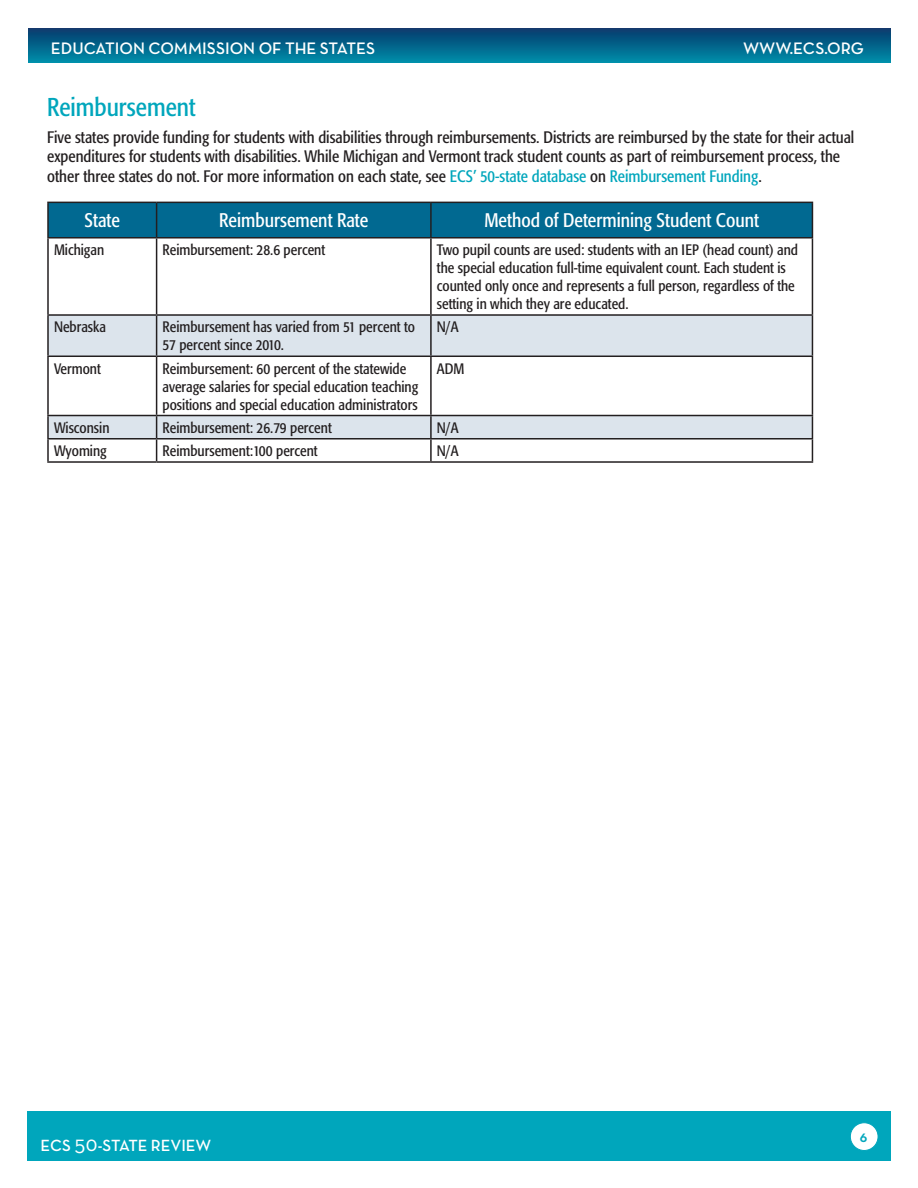
<style>
.page{position:relative;width:918px;height:1188px;background:#fff}
.page>*{position:absolute;margin:0;border:0;box-sizing:border-box;transform-origin:0 0}
.Heading_2{font:condensed 25.5px "Formata";color:#00a6bc}
.t1{font:condensed 19.5px "Formata";color:#fff}
.t2{font:16.95px "Neutra Text TF Demi SC Alt";color:#fff}
.t3{font:condensed 16.5px/19.8px "Formata";color:#231f20}
.t4{font:16.5px "Neutra Text TF Demi SC Alt";letter-spacing:-.005em;color:#fff}
.t5{font:16.5px "Neutra Text TF Demi SC Alt";color:#00a6bc}
.t6{font:condensed 15px/18px "Formata";color:#231f20}
.s1{color:#00a6bc}
.s2{font-family:"Neutra Text TF";font-size:22.5px}
</style>
<div class="page">
<div style="left:27px;top:1112px;width:864px;height:49px;background:#00a6bc"></div>
<div style="left:850px;top:1123px;width:28px;height:27px;background:#fff;border-radius:50%"></div>
<div style="left:850px;top:1122px;width:28px;height:29px;border:1px solid #00a6bc;border-radius:50%"></div>
<div style="left:28px;top:29px;width:863px;height:34px;background:linear-gradient(to bottom,#073b6d,#008ca9)"></div>
<div style="left:49px;top:203px;width:763px;height:34px;background:#016991"></div>
<svg style="left:49px;top:316px;width:763px;height:122px;fill:#dce4ec"></svg>
<hr style="left:47px;top:239px;width:2px;height:75px;background:#231f20">
<hr style="left:156px;top:239px;width:1px;height:75px;background:#231f20">
<hr style="left:430px;top:239px;width:2px;height:75px;background:#231f20">
<hr style="left:812px;top:239px;width:1px;height:75px;background:#231f20">
<hr style="left:47px;top:357px;width:2px;height:58px;background:#231f20">
<hr style="left:156px;top:357px;width:1px;height:58px;background:#231f20">
<hr style="left:430px;top:357px;width:2px;height:58px;background:#231f20">
<hr style="left:812px;top:357px;width:1px;height:58px;background:#231f20">
<hr style="left:47px;top:440px;width:2px;height:21px;background:#231f20">
<hr style="left:430px;top:440px;width:2px;height:21px;background:#231f20">
<hr style="left:47px;top:461px;width:110px;height:2px;background:#231f20">
<hr style="left:157px;top:461px;width:274px;height:2px;background:#231f20">
<hr style="left:431px;top:461px;width:382px;height:2px;background:#231f20">
<hr style="left:47px;top:203px;width:2px;height:34px;background:#231f20">
<hr style="left:47px;top:202px;width:110px;height:1px;background:#231f20">
<hr style="left:157px;top:202px;width:274px;height:1px;background:#231f20">
<hr style="left:431px;top:202px;width:382px;height:1px;background:#231f20">
<hr style="left:156px;top:203px;width:1px;height:34px;background:#231f20">
<hr style="left:430px;top:203px;width:2px;height:34px;background:#231f20">
<hr style="left:812px;top:203px;width:1px;height:34px;background:#231f20">
<hr style="left:47px;top:237px;width:110px;height:2px;background:#231f20">
<hr style="left:157px;top:237px;width:274px;height:2px;background:#231f20">
<hr style="left:431px;top:237px;width:382px;height:2px;background:#231f20">
<hr style="left:47px;top:314px;width:110px;height:2px;background:#231f20">
<hr style="left:47px;top:316px;width:2px;height:40px;background:#231f20">
<hr style="left:47px;top:356px;width:110px;height:1px;background:#231f20">
<hr style="left:157px;top:314px;width:274px;height:2px;background:#231f20">
<hr style="left:156px;top:316px;width:1px;height:40px;background:#231f20">
<hr style="left:157px;top:356px;width:274px;height:1px;background:#231f20">
<hr style="left:431px;top:314px;width:382px;height:2px;background:#231f20">
<hr style="left:430px;top:316px;width:2px;height:40px;background:#231f20">
<hr style="left:812px;top:316px;width:1px;height:40px;background:#231f20">
<hr style="left:431px;top:356px;width:382px;height:1px;background:#231f20">
<hr style="left:47px;top:415px;width:110px;height:1px;background:#231f20">
<hr style="left:47px;top:416px;width:2px;height:22px;background:#231f20">
<hr style="left:47px;top:438px;width:110px;height:2px;background:#231f20">
<hr style="left:157px;top:415px;width:274px;height:1px;background:#231f20">
<svg style="left:156px;top:416px;width:1px;height:45px"></svg>
<hr style="left:157px;top:438px;width:274px;height:2px;background:#231f20">
<hr style="left:431px;top:415px;width:382px;height:1px;background:#231f20">
<hr style="left:430px;top:416px;width:2px;height:22px;background:#231f20">
<svg style="left:812px;top:416px;width:1px;height:45px"></svg>
<hr style="left:431px;top:438px;width:382px;height:2px;background:#231f20">
<p class="t2" style="left:51px;top:38px;width:326px">EDUCATION COMMISSION OF THE STATES</p>
<p class="t2" style="left:743px;top:38px;width:122px">WWW.ECS.ORG</p>
<p class="Heading_2" style="left:47px;top:92px;width:150px">Reimbursement</p>
<p class="t3" style="left:47px;top:127px;width:809px">Five states provide funding for students with disabilities through reimbursements. Districts are reimbursed by the state for their actual expenditures for students with disabilities. While Michigan and Vermont track student counts as part of reimbursement process, the other three states do not. For more information on each state, see <span class="s1">ECS’ 50-state database</span> on <span class="s1">Reimbursement Funding</span>.</p>
<p class="t1" style="left:85px;top:209px;width:37px">State</p>
<p class="t1" style="left:219px;top:209px;width:151px">Reimbursement Rate</p>
<p class="t1" style="left:484px;top:209px;width:276px">Method of Determining Student Count</p>
<p class="t6" style="left:54px;top:241px;width:52px">Michigan</p>
<p class="t6" style="left:163px;top:241px;width:164px">Reimbursement: 28.6 percent</p>
<p class="t6" style="left:437px;top:241px;width:363px">Two pupil counts are used: students with an IEP (head count) and the special education full-time equivalent count. Each student is counted only once and represents a full person, regardless of the setting in which they are educated.</p>
<p class="t6" style="left:54px;top:318px;width:54px">Nebraska</p>
<p class="t6" style="left:163px;top:318px;width:254px">Reimbursement has varied from 51 percent to<br>57 percent since 2010.</p>
<p class="t6" style="left:437px;top:318px;width:23px">N/A</p>
<p class="t6" style="left:54px;top:359px;width:48px">Vermont</p>
<p class="t6" style="left:163px;top:359px;width:257px">Reimbursement: 60 percent of the statewide average salaries for special education teaching positions and special education administrators</p>
<p class="t6" style="left:437px;top:359px;width:29px">ADM</p>
<p class="t6" style="left:54px;top:419px;width:57px">Wisconsin</p>
<p class="t6" style="left:163px;top:419px;width:171px">Reimbursement: 26.79 percent</p>
<p class="t6" style="left:437px;top:419px;width:23px">N/A</p>
<p class="t6" style="left:54px;top:442px;width:54px">Wyoming</p>
<p class="t6" style="left:163px;top:442px;width:157px">Reimbursement:100 percent</p>
<p class="t6" style="left:437px;top:442px;width:23px">N/A</p>
<p class="t4" style="left:40px;top:1135px;width:172px">ECS <span class="s2">50</span>-STATE REVIEW</p>
<p class="t5" style="left:859px;top:1127px;width:10px">6</p>
</div>
